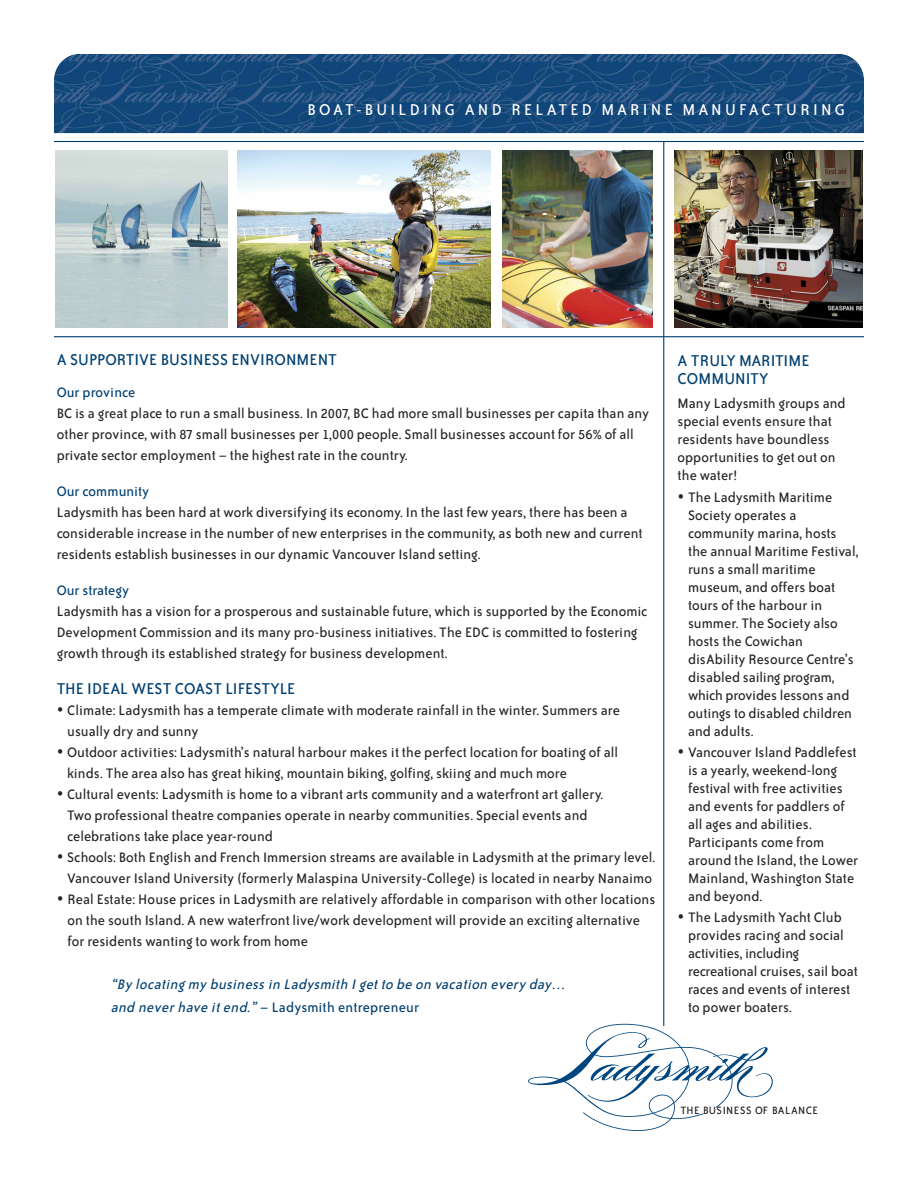
<style>
.page{position:relative;width:918px;height:1188px;background:#fff}
.page>*{position:absolute;margin:0;border:0;box-sizing:border-box;transform-origin:0 0}
.t1{font:18px/18px "Bailey Sans ITC";letter-spacing:.005em;color:#004071}
.t2{font:18px "Bailey Sans ITC";letter-spacing:.18em;color:#fff}
.t3{font:15.75px/18px "Bailey Sans ITC";letter-spacing:.005em;color:#272627}
.t4{font:italic 15.75px/22.5px "Bailey Sans ITC";color:#004071}
.t5{font:15.75px "Bailey Sans ITC";letter-spacing:.005em;color:#004071}
.t6{font:12.15px "Bailey Sans ITC";color:#231f20}
.s1{font-family:"Ronnia";font-weight:700}
.s2{font-style:normal}
</style>
<div class="page">
<svg style="left:54px;top:81px;width:810px;height:52px;background:#194b7d"></svg>
<img style="left:54px;top:54px;width:810px;height:27px">
<hr style="left:663px;top:141px;width:1px;height:885px;background:#004071">
<hr style="left:54px;top:141px;width:810px;height:1px;background:#004071">
<hr style="left:54px;top:336px;width:810px;height:1px;background:#004071">
<img style="left:675px;top:150px;width:187px;height:177px">
<img style="left:56px;top:150px;width:172px;height:177px">
<img style="left:237px;top:150px;width:254px;height:177px">
<img style="left:502px;top:150px;width:151px;height:177px">
<svg style="left:528px;top:1024px;width:245px;height:107px"></svg>
<p class="t2" style="left:308px;top:103px;width:539px">BOAT-BUILDING AND RELATED MARINE MANUFACTURING</p>
<p class="t1" style="left:57px;top:352px;width:282px">A SUPPORTIVE BUSINESS ENVIRONMENT</p>
<p class="t5" style="left:57px;top:386px;width:80px">Our province</p>
<p class="t3" style="left:57px;top:403px;width:594px;line-height:21px">BC is a great place to run a small business. In 2007, BC had more small businesses per capita than any other province, with 87 small businesses per 1,000 people. Small businesses account for 56% of all private sector employment – the highest rate in the country.</p>
<p class="t5" style="left:57px;top:485px;width:94px">Our community</p>
<p class="t3" style="left:57px;top:502px;width:587px;line-height:21px">Ladysmith has been hard at work diversifying its economy. In the last few years, there has been a considerable increase in the number of new enterprises in the community, as both new and current residents establish businesses in our dynamic Vancouver Island setting.</p>
<p class="t5" style="left:57px;top:584px;width:74px">Our strategy</p>
<p class="t3" style="left:57px;top:601px;width:592px;line-height:21px">Ladysmith has a vision for a prosperous and sustainable future, which is supported by the Economic<br>Development Commission and its many pro-business initiatives. The EDC is committed to fostering growth through its established strategy for business development.</p>
<p class="t1" style="left:57px;top:680px;width:240px">THE IDEAL WEST COAST LIFESTYLE</p>
<p class="t3" style="left:67px;top:700px;width:554px;line-height:21px;text-indent:-10px"><span class="s1">•</span> Climate: Ladysmith has a temperate climate with moderate rainfall in the winter. Summers are usually dry and sunny</p>
<p class="t3" style="left:67px;top:742px;width:552px;line-height:21px;text-indent:-10px"><span class="s1">•</span> Outdoor activities: Ladysmith’s natural harbour makes it the perfect location for boating of all kinds. The area also has great hiking, mountain biking, golfing, skiing and much more</p>
<p class="t3" style="left:67px;top:784px;width:538px;line-height:21px;text-indent:-10px"><span class="s1">•</span> Cultural events: Ladysmith is home to a vibrant arts community and a waterfront art gallery.<br>Two professional theatre companies operate in nearby communities. Special events and celebrations take place year-round</p>
<p class="t3" style="left:57px;top:847px;width:600px;line-height:21px;text-align:center"><span class="s1">•</span> Schools: Both English and French Immersion streams are available in Ladysmith at the primary level.<br>Vancouver Island University (formerly Malaspina University-College) is located in nearby Nanaimo</p>
<p class="t3" style="left:67px;top:889px;width:590px;line-height:21px;text-indent:-11px"><span class="s1">•</span> Real Estate: House prices in Ladysmith are relatively affordable in comparison with other locations on the south Island. A new waterfront live/work development will provide an exciting alternative for residents wanting to work from home</p>
<p class="t4" style="left:111px;top:974px;width:459px">“By locating my business in Ladysmith I get to be on vacation every day… andneverhaveitend.”<span class="s2">– Ladysmith entrepreneur</span></p>
<p class="t1" style="left:678px;top:353px;width:134px">A TRULY MARITIME<br>COMMUNITY</p>
<p class="t3" style="left:678px;top:395px;width:170px">Many Ladysmith groups and special events ensure that residents have boundless opportunities to get out on the water!</p>
<p class="t3" style="left:688px;top:490px;width:172px;text-indent:-10px"><span class="s1">•</span> The Ladysmith Maritime<br>Society operates a community marina, hosts the annual Maritime Festival, runs a small maritime museum, and offers boat tours of the harbour in summer. The Society also hosts the Cowichan disAbility Resource Centre’s disabled sailing program, which provides lessons and outings to disabled children and adults.</p>
<p class="t3" style="left:688px;top:745px;width:172px;text-indent:-10px"><span class="s1">•</span> Vancouver Island Paddlefest is a yearly, weekend-long festival with free activities and events for paddlers of all ages and abilities.<br>Participants come from around the Island, the Lower<br>Mainland, Washington State and beyond.</p>
<p class="t3" style="left:688px;top:910px;width:171px;text-indent:-10px"><span class="s1">•</span> The Ladysmith Yacht Club provides racing and social activities, including recreational cruises, sail boat races and events of interest to power boaters.</p>
<p class="t6" style="left:680px;top:1106px;width:139px">THE BUSINESS OF BALANCE</p>
</div>
